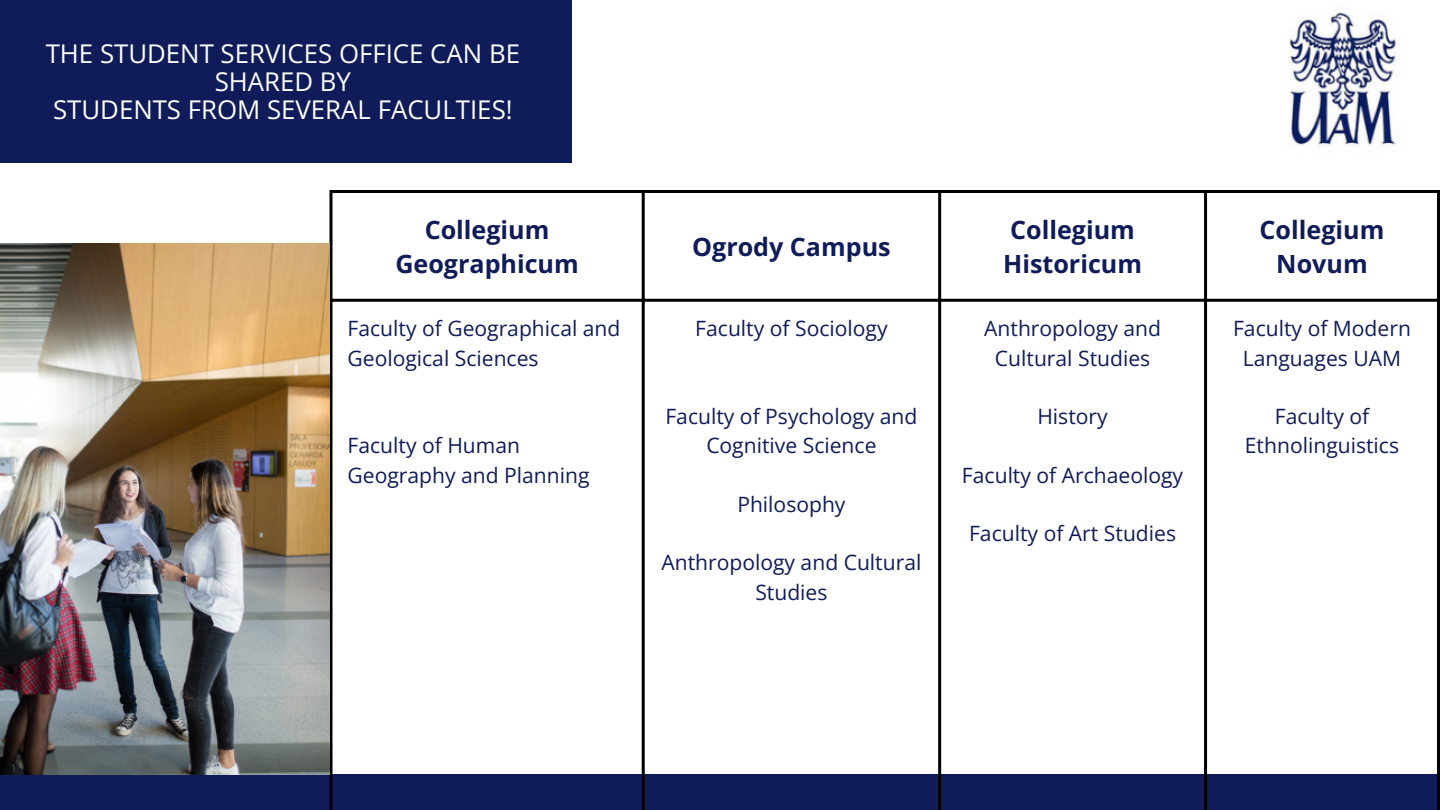
<style>
.page{position:relative;width:1440px;height:810px;background:#fff}
.page>*{position:absolute;margin:0;border:0;box-sizing:border-box;transform-origin:0 0}
.t1{font:25.8px/27.9px "Open Sans";color:#fff;text-align:center}
.t2{font:700 25.1px/34.5px "Open Sans";color:#101c59;text-align:center}
.t3{font:21.1px/29.2px "Open Sans";color:#101c59;text-align:center}
</style>
<div class="page">
<div style="left:0;top:774px;width:1440px;height:36px;background:#101c59"></div>
<img style="left:1289px;top:10px;width:107px;height:135px">
<hr style="left:329px;top:193px;width:3px;height:617px;background:#000">
<hr style="left:642px;top:193px;width:3px;height:617px;background:#000">
<hr style="left:938px;top:193px;width:3px;height:617px;background:#000">
<hr style="left:1204px;top:193px;width:3px;height:617px;background:#000">
<hr style="left:1437px;top:193px;width:3px;height:617px;background:#000">
<hr style="left:329px;top:190px;width:1111px;height:3px;background:#000">
<hr style="left:329px;top:299px;width:1111px;height:3px;background:#000">
<hr style="left:329px;top:809px;width:1111px;height:1px;background:#000">
<div style="left:0;top:0;width:572px;height:162px;background:#101c59"></div>
<img style="left:0;top:243px;width:329px;height:531px">
<p class="t1" style="left:46px;top:39px;width:476px">THE STUDENT SERVICES OFFICE CAN BE<br>SHARED BY</p>
<p class="t1" style="left:53px;top:95px;width:461px">STUDENTS FROM SEVERAL FACULTIES!</p>
<p class="t2" style="left:425px;top:212px;width:126px">Collegium</p>
<p class="t2" style="left:395px;top:246px;width:185px">Geographicum</p>
<p class="t3" style="left:347px;top:314px;width:274px;text-align:left">Faculty of Geographical and<br>Geological Sciences</p>
<p class="t3" style="left:347px;top:431px;width:244px;text-align:left">Faculty of Human<br>Geography and Planning</p>
<p class="t2" style="left:692px;top:229px;width:200px">Ogrody Campus</p>
<p class="t3" style="left:695px;top:314px;width:194px">Faculty of Sociology</p>
<p class="t3" style="left:665px;top:401px;width:254px">Faculty of Psychology and<br>Cognitive Science</p>
<p class="t3" style="left:737px;top:489px;width:110px">Philosophy</p>
<p class="t3" style="left:661px;top:548px;width:261px">Anthropology and Cultural<br>Studies</p>
<p class="t2" style="left:1010px;top:212px;width:126px">Collegium</p>
<p class="t2" style="left:1003px;top:246px;width:140px">Historicum</p>
<p class="t3" style="left:984px;top:314px;width:178px">Anthropology and<br>Cultural Studies</p>
<p class="t3" style="left:1037px;top:401px;width:72px">History</p>
<p class="t3" style="left:962px;top:460px;width:223px">Faculty of Archaeology</p>
<p class="t3" style="left:969px;top:518px;width:209px">Faculty of Art Studies</p>
<p class="t2" style="left:1260px;top:212px;width:126px">Collegium<br>Novum</p>
<p class="t3" style="left:1233px;top:314px;width:179px">Faculty of Modern<br>Languages UAM</p>
<p class="t3" style="left:1245px;top:401px;width:156px">Faculty of<br>Ethnolinguistics</p>
</div>
